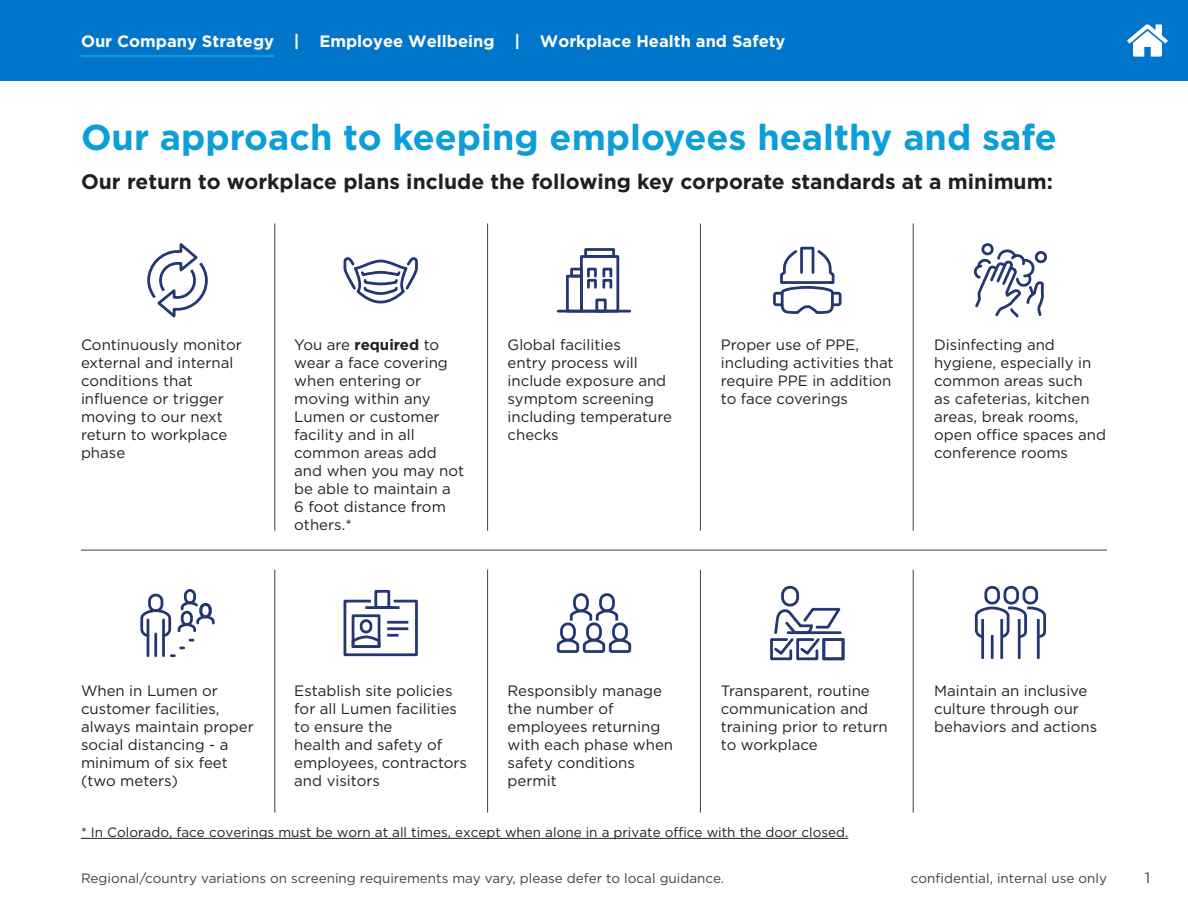
<style>
.page{position:relative;width:1188px;height:918px;background:#fff}
.page>*{position:absolute;margin:0;border:0;box-sizing:border-box;transform-origin:0 0}
.t1{font:700 36px "Gotham";color:#0c9ed9}
.t2{font:700 21px "Gotham";color:#231f20}
.t3{font:700 16.5px "Gotham";color:#fff}
.t4{font:15px/18px "Gotham";color:#231f20}
.t5{font:15px "Gotham";color:#414042}
.t6{font:13.5px "Gotham";color:#414042}
.t7{font:13.5px "Gotham";color:#231f20}
.s1{font-weight:700}
</style>
<div class="page">
<div style="left:0;top:0;width:1188px;height:81px;background:#0075c9"></div>
<hr style="left:81px;top:55px;width:193px;height:2px;background:#0c9ed9">
<svg style="left:1127px;top:24px;width:41px;height:33px"></svg>
<hr style="left:274px;top:224px;width:1px;height:307px;background:#414042">
<hr style="left:487px;top:224px;width:1px;height:307px;background:#414042">
<hr style="left:700px;top:224px;width:1px;height:307px;background:#414042">
<hr style="left:913px;top:224px;width:1px;height:307px;background:#414042">
<svg style="left:343px;top:257px;width:75px;height:47px"></svg>
<svg style="left:973px;top:249px;width:72px;height:69px"></svg>
<div style="left:1035px;top:251px;width:12px;height:12px;border:3px solid #243772;border-radius:50%"></div>
<div style="left:981px;top:243px;width:13px;height:12px;border:3px solid #243772;border-radius:50%"></div>
<svg style="left:147px;top:243px;width:61px;height:75px"></svg>
<div style="left:580px;top:255px;width:39px;height:58px;border:3px solid #243772"></div>
<div style="left:584px;top:248px;width:31px;height:10px;border:3px solid #243772"></div>
<div style="left:595px;top:299px;width:12px;height:14px;border:3px solid #243772"></div>
<div style="left:587px;top:268px;width:10px;height:10px;border:3px solid #243772"></div>
<div style="left:587px;top:279px;width:10px;height:10px;border:3px solid #243772"></div>
<div style="left:566px;top:275px;width:17px;height:38px;border:3px solid #243772"></div>
<div style="left:570px;top:268px;width:13px;height:10px;border:3px solid #243772"></div>
<hr style="left:558px;top:310px;width:72px;height:3px;background:#243772">
<div style="left:602px;top:268px;width:10px;height:10px;border:3px solid #243772"></div>
<div style="left:602px;top:279px;width:10px;height:10px;border:3px solid #243772"></div>
<div style="left:800px;top:247px;width:14px;height:27px;border:3px solid #243772"></div>
<svg style="left:773px;top:248px;width:69px;height:66px"></svg>
<hr style="left:81px;top:550px;width:1026px;height:1px;background:#414042">
<svg style="left:140px;top:589px;width:75px;height:68px"></svg>
<svg style="left:343px;top:598px;width:75px;height:59px"></svg>
<hr style="left:365px;top:606px;width:30px;height:3px;background:#243772">
<hr style="left:376px;top:606px;width:24px;height:3px;background:#243772">
<div style="left:374px;top:590px;width:16px;height:19px;border:3px solid #243772"></div>
<svg style="left:556px;top:593px;width:76px;height:60px"></svg>
<div style="left:781px;top:586px;width:18px;height:21px;border:3px solid #243772;border-radius:8px"></div>
<svg style="left:770px;top:607px;width:74px;height:54px"></svg>
<div style="left:984px;top:586px;width:16px;height:19px;border:3px solid #243772;border-radius:6px"></div>
<hr style="left:1018px;top:619px;width:3px;height:40px;background:#243772">
<hr style="left:1000px;top:619px;width:3px;height:40px;background:#243772">
<hr style="left:981px;top:619px;width:3px;height:40px;background:#243772">
<hr style="left:991px;top:635px;width:3px;height:24px;background:#243772">
<div style="left:1004px;top:586px;width:15px;height:19px;border:3px solid #243772;border-radius:6px"></div>
<svg style="left:974px;top:606px;width:73px;height:33px"></svg>
<hr style="left:1037px;top:619px;width:3px;height:40px;background:#243772">
<div style="left:1023px;top:586px;width:15px;height:19px;border:3px solid #243772;border-radius:6px"></div>
<hr style="left:274px;top:570px;width:1px;height:243px;background:#414042">
<hr style="left:487px;top:570px;width:1px;height:243px;background:#414042">
<hr style="left:700px;top:570px;width:1px;height:243px;background:#414042">
<hr style="left:913px;top:570px;width:1px;height:243px;background:#414042">
<hr style="left:81px;top:838px;width:767px;height:1px;background:#231f20">
<p class="t3" style="left:81px;top:30px;width:706px">Our Company Strategy | Employee Wellbeing | Workplace Health and Safety</p>
<h1 class="t1" style="left:81px;top:114px;width:978px">Our approach to keeping employees healthy and safe</h1>
<h2 class="t2" style="left:81px;top:168px;width:973px">Our return to workplace plans include the following key corporate standards at a minimum:</h2>
<p class="t4" style="left:81px;top:336px;width:162px">Continuously monitor external and internal conditions that influence or trigger moving to our next return to workplace phase</p>
<p class="t4" style="left:294px;top:336px;width:171px">You are <span class="s1">required</span> to wear a face covering when entering or moving within any<br>Lumen or customer facility and in all common areas add and when you may not be able to maintain a<br>6 foot distance from others.*</p>
<p class="t4" style="left:508px;top:336px;width:166px">Global facilities<br>entry process will include exposure and symptom screening including temperature checks</p>
<p class="t4" style="left:721px;top:336px;width:174px">Proper use of PPE, including activities that require PPE in addition to face coverings</p>
<p class="t4" style="left:934px;top:336px;width:173px">Disinfecting and hygiene, especially in common areas such<br>as cafeterias, kitchen areas, break rooms, open office spaces and conference rooms</p>
<p class="t4" style="left:81px;top:682px;width:174px">When in Lumen or customer facilities, always maintain proper social distancing - a minimum of six feet (two meters)</p>
<p class="t4" style="left:294px;top:682px;width:174px">Establish site policies for all Lumen facilities to ensure the<br>health and safety of employees, contractors and visitors</p>
<p class="t4" style="left:508px;top:682px;width:167px">Responsibly manage the number of employees returning with each phase when safety conditions permit</p>
<p class="t4" style="left:721px;top:682px;width:168px">Transparent, routine communication and training prior to return to workplace</p>
<p class="t4" style="left:934px;top:682px;width:164px">Maintain an inclusive culture through our behaviors and actions</p>
<p class="t7" style="left:81px;top:824px;width:769px">* In Colorado, face coverings must be worn at all times, except when alone in a private office with the door closed.</p>
<p class="t6" style="left:81px;top:869px;width:645px">Regional/country variations on screening requirements may vary, please defer to local guidance.</p>
<p class="t6" style="left:911px;top:869px;width:198px">confidential, internal use only</p>
<p class="t5" style="left:1145px;top:869px;width:7px">1</p>
</div>
